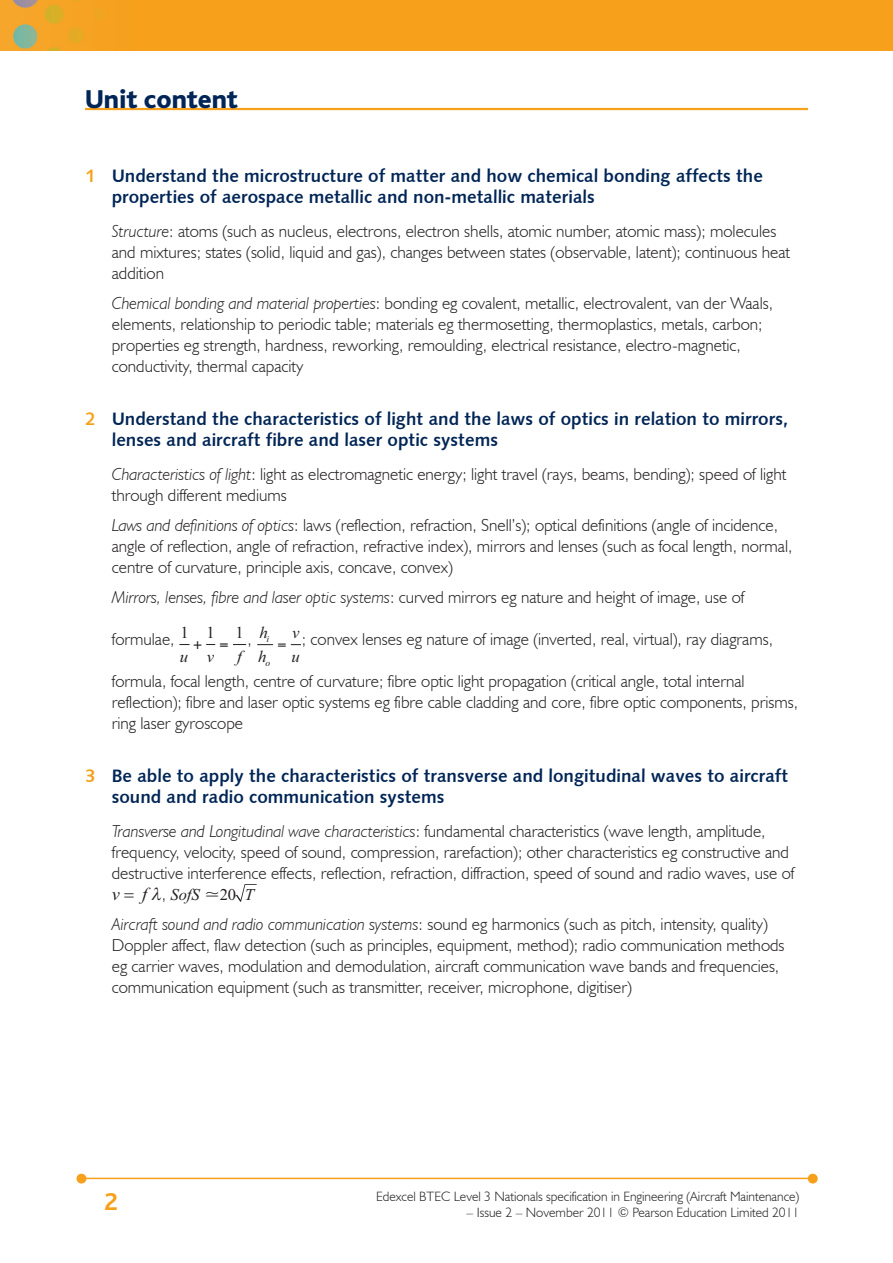
<style>
.page{position:relative;width:893px;height:1263px;background:#fff}
.page>*{position:absolute;margin:0;border:0;box-sizing:border-box;transform-origin:0 0}
.hb-guide{font:800 27px "Bliss";color:#002556}
.page_numbers{font:700 25.5px "Bliss";color:#f6a01b}
.text2{font:18px/21px "Humanist 531 BT Bold A";color:#002556}
.t1{font:italic 18px "Times New Roman";color:#231f20}
.text_unit_content{font:300 17.25px/21px "Humanist 521 BT";color:#231f20}
.text_unit_content-2{font:italic 16.5px/23.7px "Times New Roman";color:#231f20}
.t2{font:16.5px "Times New Roman";color:#231f20}
.footer_even{font:300 13.5px "Humanist 521 BT";color:#231f20}
.t3{font:italic 9.6px "Times New Roman";color:#231f20}
.s1{color:#f6a01b}
.s2{font-style:italic}
.s3{font-family:"Humanist 521 BT";font-weight:300;font-style:normal;font-size:17.25px}
</style>
<div class="page">
<img style="left:0;top:0;width:893px;height:51px">
<hr style="left:82px;top:1178px;width:728px;height:1px;background:#f6a01b">
<div style="left:809px;top:1174px;width:8px;height:9px;background:#f6a01b;border-radius:50%"></div>
<div style="left:808px;top:1174px;width:10px;height:9px;border:2px solid #f6a01b;border-radius:50%"></div>
<div style="left:77px;top:1174px;width:9px;height:9px;background:#f6a01b;border-radius:50%"></div>
<div style="left:77px;top:1174px;width:9px;height:9px;border:2px solid #f6a01b;border-radius:50%"></div>
<hr style="left:85px;top:108px;width:723px;height:2px;background:#f6a01b">
<svg style="left:235px;top:884px;width:22px;height:18px"></svg>
<svg style="left:179px;top:644px;width:67px;height:2px"></svg>
<svg style="left:257px;top:644px;width:44px;height:2px"></svg>
<p class="hb-guide" style="left:85px;top:85px;width:154px">Unit content</p>
<p class="text2" style="left:112px;top:165px;width:653px;text-indent:-27px"><span class="s1">1</span> Understand the microstructure of matter and how chemical bonding affects the properties of aerospace metallic and non-metallic materials</p>
<p class="text_unit_content" style="left:112px;top:220px;width:680px"><span class="s2">Structure</span>: atoms (such as nucleus, electrons, electron shells, atomic number, atomic mass); molecules and mixtures; states (solid, liquid and gas), changes between states (observable, latent); continuous heat addition</p>
<p class="text_unit_content" style="left:112px;top:292px;width:663px"><span class="s2">Chemical bonding and material properties</span>: bonding eg covalent, metallic, electrovalent, van der Waals, elements, relationship to periodic table; materials eg thermosetting, thermoplastics, metals, carbon; properties eg strength, hardness, reworking, remoulding, electrical resistance, electro-magnetic, conductivity, thermal capacity</p>
<p class="text2" style="left:112px;top:408px;width:678px;text-indent:-27px"><span class="s1">2</span> Understand the characteristics of light and the laws of optics in relation to mirrors, lenses and aircraft fibre and laser optic systems</p>
<p class="text_unit_content" style="left:112px;top:463px;width:676px"><span class="s2">Characteristics of light</span>: light as electromagnetic energy; light travel (rays, beams, bending); speed of light through different mediums</p>
<p class="text_unit_content" style="left:112px;top:514px;width:682px"><span class="s2">Laws and definitions of optics</span>: laws (reflection, refraction, Snell’s); optical definitions (angle of incidence, angle of reflection, angle of refraction, refractive index), mirrors and lenses (such as focal length, normal, centre of curvature, principle axis, concave, convex)</p>
<p class="text_unit_content" style="left:112px;top:586px;width:634px"><span class="s2">Mirrors, lenses, fibre and laser optic systems</span>: curved mirrors eg nature and height of image, use of</p>
<p class="text_unit_content" style="left:112px;top:628px;width:64px">formulae,</p>
<p class="text_unit_content-2" style="left:258px;top:620px;width:11px">h h</p>
<p class="text_unit_content-2" style="left:291px;top:621px;width:10px">v u</p>
<p class="t2" style="left:180px;top:622px;width:36px">1 1</p>
<p class="t2" style="left:235px;top:622px;width:10px">1</p>
<p class="text_unit_content-2" style="left:180px;top:644px;width:36px">u v</p>
<p class="text_unit_content-2" style="left:237px;top:644px;width:6px">f</p>
<p class="text_unit_content" style="left:302px;top:628px;width:473px">; convex lenses eg nature of image (inverted, real, virtual), ray diagrams,</p>
<p class="text_unit_content" style="left:112px;top:670px;width:688px">formula, focal length, centre of curvature; fibre optic light propagation (critical angle, total internal reflection); fibre and laser optic systems eg fibre cable cladding and core, fibre optic components, prisms, ring laser gyroscope</p>
<p class="text2" style="left:112px;top:765px;width:678px;text-indent:-27px"><span class="s1">3</span> Be able to apply the characteristics of transverse and longitudinal waves to aircraft sound and radio communication systems</p>
<p class="text_unit_content" style="left:112px;top:820px;width:684px"><span class="s2">Transverse and Longitudinal wave characteristics</span>: fundamental characteristics (wave length, amplitude, frequency, velocity, speed of sound, compression, rarefaction); other characteristics eg constructive and destructive interference effects, reflection, refraction, diffraction, speed of sound and radio waves, use of</p>
<p class="t1" style="left:112px;top:882px;width:37px">v f</p>
<p class="text_unit_content-2" style="left:162px;top:882px;width:39px"><span class="s3">,</span> SofS</p>
<p class="text_unit_content-2" style="left:245px;top:882px;width:11px">T</p>
<p class="t3" style="left:267px;top:632px;width:4px">i</p>
<p class="t3" style="left:266px;top:656px;width:6px">o</p>
<p class="text_unit_content" style="left:247px;top:628px;width:6px">,</p>
<p class="t2" style="left:220px;top:884px;width:18px">20</p>
<p class="text_unit_content" style="left:112px;top:913px;width:674px"><span class="s2">Aircraft sound and radio communication systems</span>: sound eg harmonics (such as pitch, intensity, quality)<br>Doppler affect, flaw detection (such as principles, equipment, method); radio communication methods eg carrier waves, modulation and demodulation, aircraft communication wave bands and frequencies, communication equipment (such as transmitter, receiver, microphone, digitiser)</p>
<p class="page_numbers" style="left:104px;top:1188px;width:15px">2</p>
<p class="footer_even" style="left:376px;top:1188px;width:425px">Edexcel BTEC Level 3 Nationals specification in Engineering (Aircraft Maintenance)</p>
<p class="footer_even" style="left:466px;top:1204px;width:334px">– Issue 2 – November 2011 © Pearson Education Limited 2011</p>
</div>
